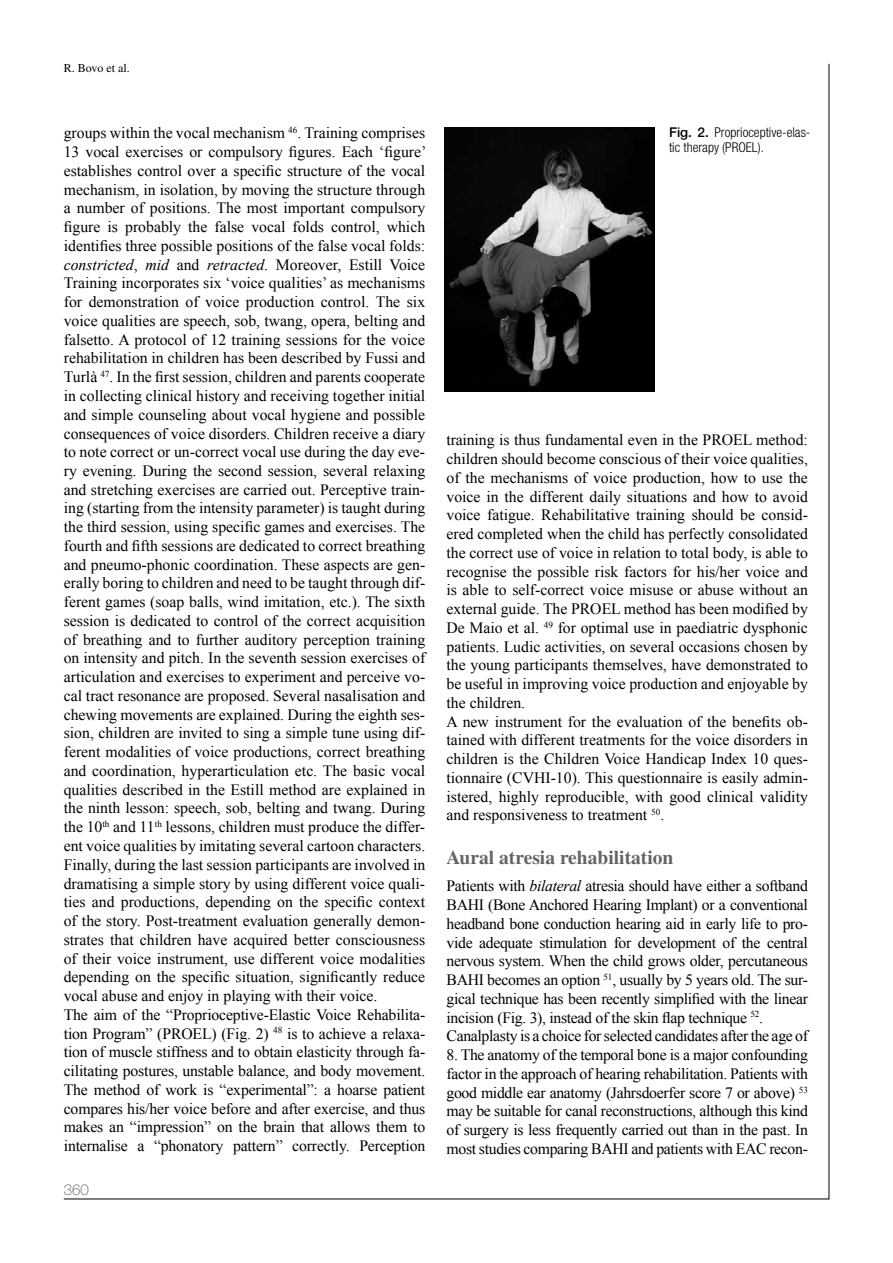
<style>
.page{position:relative;width:893px;height:1263px;background:#fff}
.page>*{position:absolute;margin:0;border:0;box-sizing:border-box;transform-origin:0 0}
.t1{font:700 19.5px "Times LT Std";color:#636466}
.t2{font:15.75px/18.8px "Times New Roman";color:#000}
.t3{font:15.75px/18.8px "Times New Roman";letter-spacing:-.02em;color:#000}
.t4{font:100 15px "Helvetica Neue LT Std";color:#4d4d4f}
.t5{font:300 condensed 13.5px/15px "Helvetica Neue LT Std";color:#000}
.t6{font:12px "Times LT Std";color:#000}
.s1{font-style:italic}
.s2{font-weight:500;font-stretch:normal}
</style>
<div class="page">
<img style="left:444px;top:128px;width:210px;height:264px">
<p class="t6" style="left:64px;top:61px;width:67px">R. Bovo et al.</p>
<p class="t2" style="left:64px;top:124px;width:364px">groups within the vocal mechanism <sup>46</sup>. Training comprises 13 vocal exercises or compulsory figures. Each ‘figure’ establishes control over a specific structure of the vocal mechanism, in isolation, by moving the structure through a number of positions. The most important compulsory figure is probably the false vocal folds control, which identifies three possible positions of the false vocal folds: <span class="s1">constricted</span>, <span class="s1">mid</span> and <span class="s1">retracted</span>. Moreover, Estill Voice Training incorporates six ‘voice qualities’ as mechanisms for demonstration of voice production control. The six voice qualities are speech, sob, twang, opera, belting and falsetto. A protocol of 12 training sessions for the voice rehabilitation in children has been described by Fussi and Turlà <sup>47</sup>. In the first session, children and parents cooperate in collecting clinical history and receiving together initial and simple counseling about vocal hygiene and possible consequences of voice disorders. Children receive a diary to note correct or un-correct vocal use during the day eve&shy;ry evening. During the second session, several relaxing and stretching exercises are carried out. Perceptive train&shy;ing (starting from the intensity parameter) is taught during the third session, using specific games and exercises. The fourth and fifth sessions are dedicated to correct breathing and pneumo-phonic coordination. These aspects are gen&shy;erally boring to children and need to be taught through dif&shy;ferent games (soap balls, wind imitation, etc.). The sixth session is dedicated to control of the correct acquisition of breathing and to further auditory perception training on intensity and pitch. In the seventh session exercises of articulation and exercises to experiment and perceive vo&shy;cal tract resonance are proposed. Several nasalisation and chewing movements are explained. During the eighth ses&shy;sion, children are invited to sing a simple tune using dif&shy;ferent modalities of voice productions, correct breathing and coordination, hyperarticulation etc. The basic vocal qualities described in the Estill method are explained in the ninth lesson: speech, sob, belting and twang. During the 10<sup>th</sup> and 11<sup>th</sup> lessons, children must produce the differ&shy;ent voice qualities by imitating several cartoon characters.<br>Finally, during the last session participants are involved in dramatising a simple story by using different voice quali&shy;ties and productions, depending on the specific context of the story. Post-treatment evaluation generally demon&shy;strates that children have acquired better consciousness of their voice instrument, use different voice modalities depending on the specific situation, significantly reduce vocal abuse and enjoy in playing with their voice.<br>The aim of the “Proprioceptive-Elastic Voice Rehabilita&shy;tion Program” (PROEL) (Fig. 2) <sup>48</sup> is to achieve a relaxa&shy;tion of muscle stiffness and to obtain elasticity through fa&shy;cilitating postures, unstable balance, and body movement.<br>The method of work is “experimental”: a hoarse patient compares his/her voice before and after exercise, and thus makes an “impression” on the brain that allows them to internalise a “phonatory pattern” correctly. Perception</p>
<p class="t4" style="left:64px;top:1181px;width:27px">360</p>
<p class="t5" style="left:669px;top:125px;width:143px"><span class="s2">Fig. 2.</span> Proprioceptive-elas&shy;tic therapy (PROEL).</p>
<p class="t2" style="left:446px;top:430px;width:363px">training is thus fundamental even in the PROEL method: children should become conscious of their voice qualities, of the mechanisms of voice production, how to use the voice in the different daily situations and how to avoid voice fatigue. Rehabilitative training should be consid&shy;ered completed when the child has perfectly consolidated the correct use of voice in relation to total body, is able to recognise the possible risk factors for his/her voice and is able to self-correct voice misuse or abuse without an external guide. The PROEL method has been modified by De Maio et al. <sup>49</sup> for optimal use in paediatric dysphonic patients. Ludic activities, on several occasions chosen by the young participants themselves, have demonstrated to be useful in improving voice production and enjoyable by the children.<br>A new instrument for the evaluation of the benefits ob&shy;tained with different treatments for the voice disorders in children is the Children Voice Handicap Index 10 ques&shy;tionnaire (CVHI-10). This questionnaire is easily admin&shy;istered, highly reproducible, with good clinical validity and responsiveness to treatment <sup>50</sup>.</p>
<p class="t1" style="left:446px;top:846px;width:228px">Aural atresia rehabilitation</p>
<p class="t3" style="left:446px;top:876px;width:363px">Patients with <span class="s1">bilateral</span> atresia should have either a softband BAHI (Bone Anchored Hearing Implant) or a conventional headband bone conduction hearing aid in early life to pro&shy;vide adequate stimulation for development of the central nervous system. When the child grows older, percutaneous BAHI becomes an option <sup>51</sup>, usually by 5 years old. The sur&shy;gical technique has been recently simplified with the linear incision (Fig. 3), instead of the skin flap technique <sup>52</sup>.<br>Canalplasty is a choice for selected candidates after the age of</p>
<p class="t2" style="left:446px;top:1045px;width:363px;text-align:justify">8. The anatomy of the temporal bone is a major confounding factor in the approach of hearing rehabilitation. Patients with good middle ear anatomy (Jahrsdoerfer score 7 or above) <sup>53 </sup>may be suitable for canal reconstructions, although this kind of surgery is less frequently carried out than in the past. In most studies comparing BAHI and patients with EAC recon-</p>
</div>
